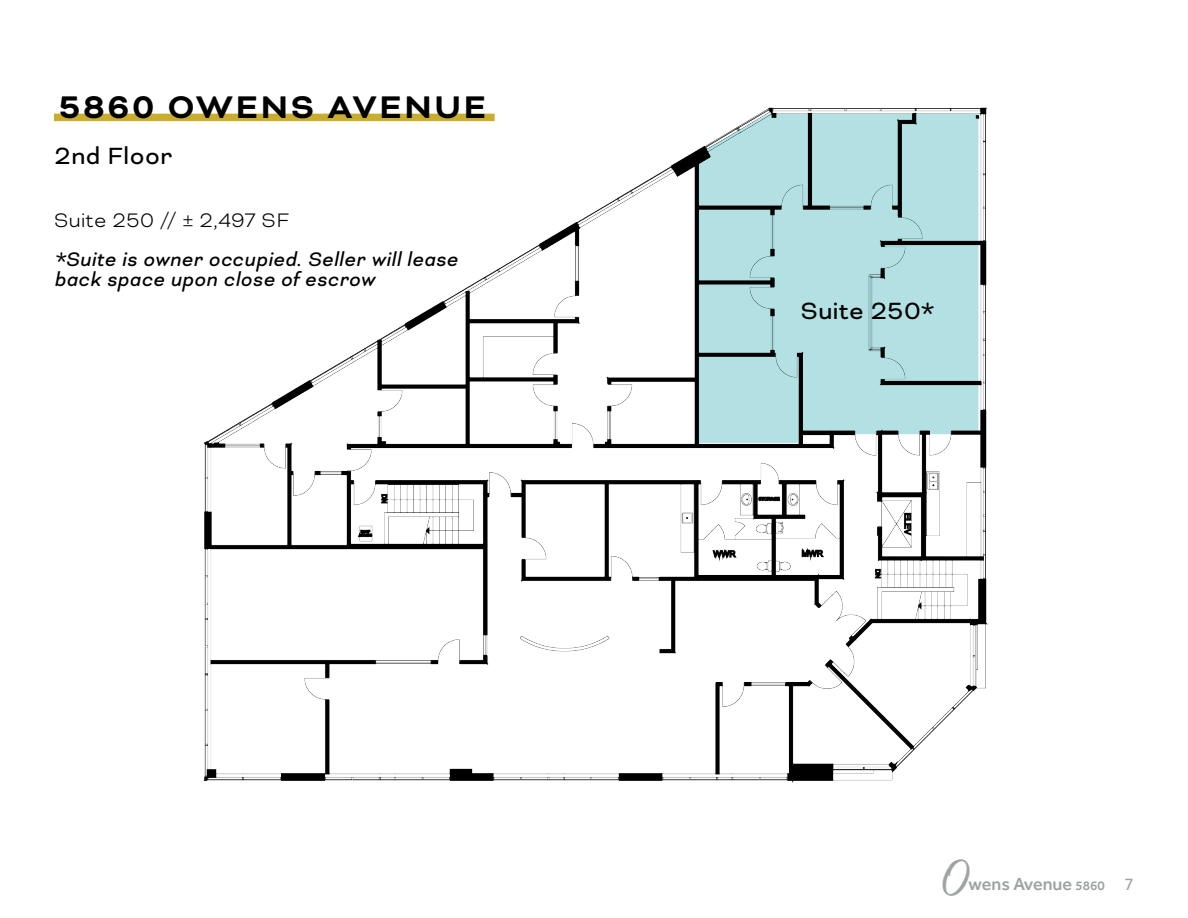
<style>
.page{position:relative;width:1188px;height:918px;background:#fff}
.page>*{position:absolute;margin:0;border:0;box-sizing:border-box;transform-origin:0 0}
.t1{font:47.55px "Relation";color:#a0a3a4}
.t2{font:700 36px "Bicyclette";letter-spacing:.075em;color:#000}
.t3{font:27px "Bicyclette";letter-spacing:.02em;color:#000}
.t4{font:italic 22.5px/19.5px "Bicyclette";letter-spacing:.02em;color:#000}
.t5{font:300 22.5px "Bicyclette";letter-spacing:.02em;color:#000}
.t6{font:500 18px "Effra";color:#a0a3a4}
.s1{font-size:13.35px}
.s2{font-weight:400}
</style>
<div class="page">
<div style="left:54px;top:114px;width:441px;height:7px;background:#c9ad2f"></div>
<img style="left:196px;top:107px;width:792px;height:676px">
<svg style="left:696px;top:114px;width:282px;height:329px;background:#aad4d6"></svg>
<h2 class="t2" style="left:59px;top:86px;width:428px">5860 OWENS AVENUE</h2>
<p class="t3" style="left:54px;top:140px;width:119px">2nd Floor</p>
<p class="t5" style="left:54px;top:207px;width:237px">Suite 250 // ± 2,497 SF</p>
<p class="t4" style="left:54px;top:250px;width:405px">*Suite is owner occupied. Seller will lease back space upon close of escrow</p>
<p class="t3" style="left:801px;top:296px;width:135px">Suite 250*</p>
<h1 class="t1" style="left:940px;top:850px;width:26px">O</h1>
<p class="t6" style="left:969px;top:873px;width:167px">wens Avenue <span class="s1">5860</span> <span class="s2">7</span></p>
</div>
